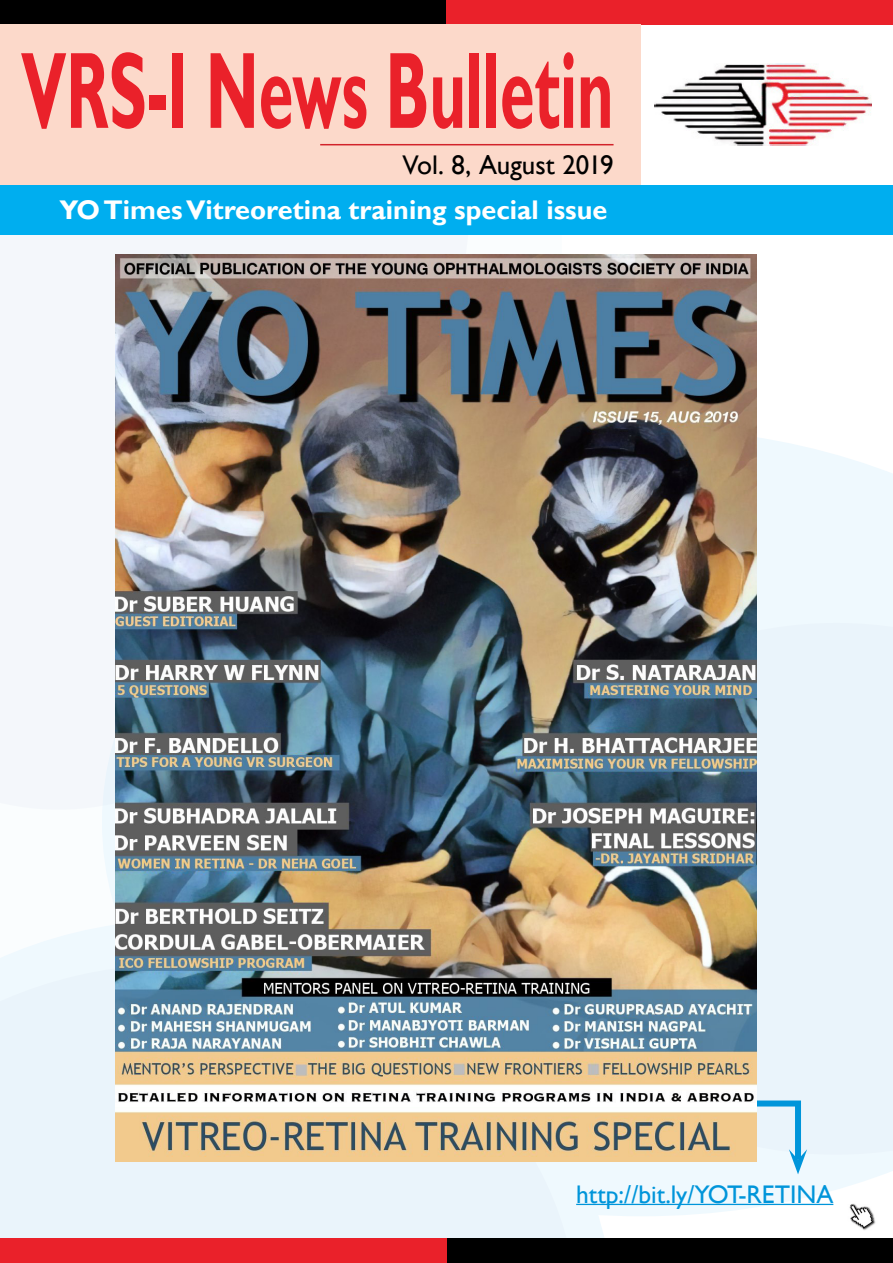
<style>
.page{position:relative;width:893px;height:1263px;background:#fff}
.page>*{position:absolute;margin:0;border:0;box-sizing:border-box;transform-origin:0 0}
.t1{font:700 109.35px "Gill Sans";color:#ea212a;scale:.57 1}
.t2{font:700 27px "Gill Sans";color:#fff}
.t3{font:27px "Gill Sans";color:#000}
.t4{font:25.5px "Gill Sans";color:#0095da}
</style>
<div class="page">
<svg style="left:615px;top:438px;width:278px;height:778px;fill:#eff9fe"></svg>
<svg style="left:0;top:925px;width:615px;height:314px;fill:#eff9fe"></svg>
<div style="left:0;top:235px;width:468px;height:575px;background:#f4f7fb"></div>
<div style="left:757px;top:623px;width:136px;height:532px;background:#eaf4fb"></div>
<div style="left:0;top:964px;width:578px;height:275px;background:#eaf4fb"></div>
<div style="left:0;top:0;width:446px;height:24px;background:#000"></div>
<div style="left:446px;top:0;width:447px;height:24px;background:#ea212a"></div>
<div style="left:446px;top:1239px;width:447px;height:24px;background:#000"></div>
<div style="left:0;top:1239px;width:446px;height:24px;background:#ea212a"></div>
<svg style="left:676px;top:1097px;width:131px;height:77px"></svg>
<img style="left:115px;top:254px;width:642px;height:907px">
<div style="left:0;top:24px;width:640px;height:172px;background:#fcd9ca"></div>
<img style="left:655px;top:64px;width:217px;height:82px">
<hr style="left:320px;top:144px;width:294px;height:1px;background:#d2232a">
<div style="left:0;top:185px;width:893px;height:50px;background:#00aeef"></div>
<hr style="left:576px;top:1204px;width:257px;height:1px;background:#0095da">
<img style="left:840px;top:1199px;width:45px;height:31px">
<h1 class="t1" style="left:21px;top:25px;width:1041px">VRS-I News Bulletin</h1>
<p class="t3" style="left:402px;top:149px;width:213px">Vol. 8, August 2019</p>
<p class="t2" style="left:60px;top:193px;width:549px">YO Times Vitreoretina training special issue</p>
<p class="t4" style="left:576px;top:1179px;width:259px">http://bit.ly/YOT-RETINA</p>
</div>
